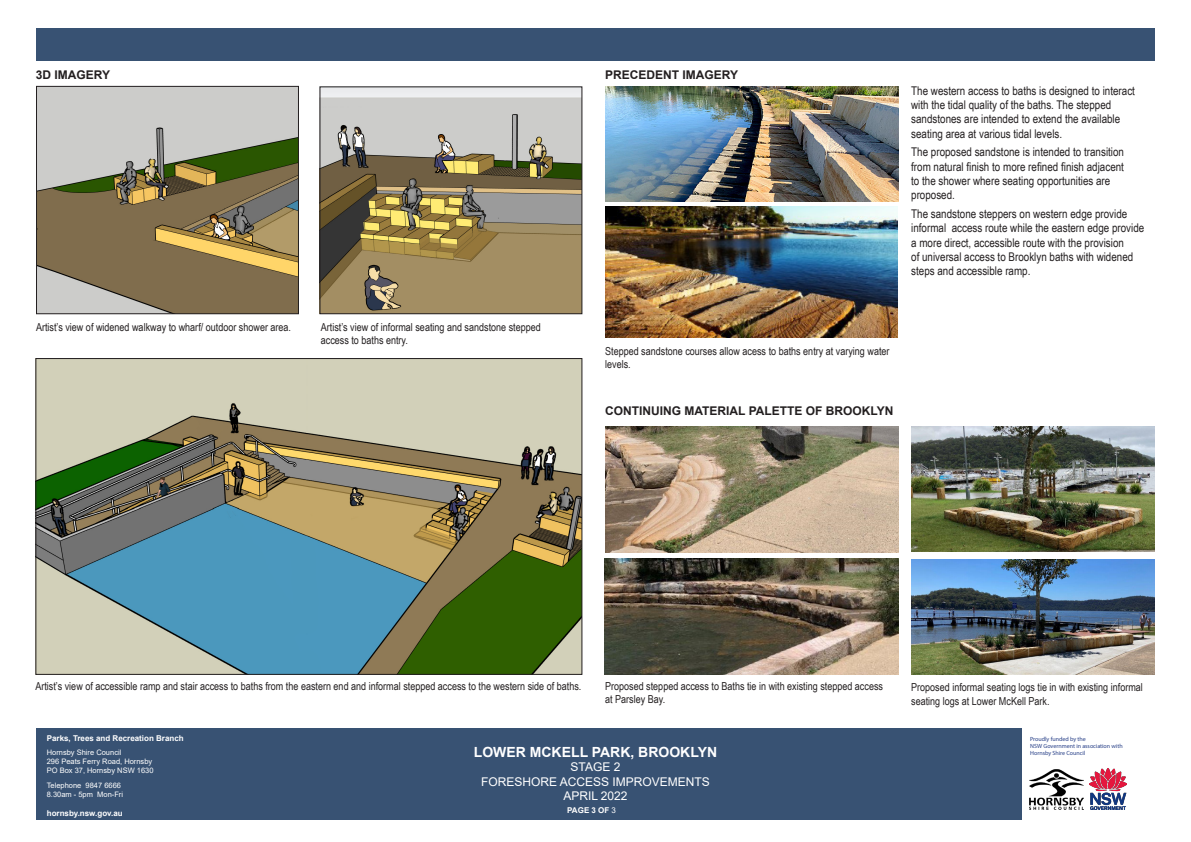
<style>
.page{position:relative;width:1191px;height:842px;background:#fff}
.page>*{position:absolute;margin:0;border:0;box-sizing:border-box;transform-origin:0 0}
.t1{font:700 14px "Arial";color:#fff}
.t2{font:12px/14.4px "Arial Narrow";color:#231f20}
.Small_heading_caps{font:700 12px "Arial";color:#231f20}
.t3{font:12px/14.4px "Arial";color:#fff;text-align:center}
.Image_label_-_black{font:11px/13.2px "Arial Narrow";color:#231f20}
.t4{font:700 8px "Arial";color:#fff}
.t5{font:7.5px/9px "Arial";color:#fff}
.Image_label_-_black-2{font:6px/7.2px "Myriad Pro";color:#284088}
.s1{font-weight:400}
</style>
<div class="page">
<div style="left:36px;top:728px;width:1118px;height:92px;background:#385273"></div>
<div style="left:36px;top:28px;width:1119px;height:33px;background:#385273"></div>
<img style="left:38px;top:88px;width:259px;height:224px">
<div style="left:36px;top:86px;width:263px;height:228px;border:1px solid #231f20"></div>
<img style="left:321px;top:88px;width:259px;height:224px">
<div style="left:319px;top:86px;width:263px;height:228px;border:1px solid #231f20"></div>
<img style="left:605px;top:206px;width:292px;height:132px">
<img style="left:605px;top:86px;width:293px;height:116px">
<img style="left:911px;top:426px;width:243px;height:125px">
<img style="left:37px;top:360px;width:543px;height:313px">
<img style="left:911px;top:559px;width:244px;height:116px">
<img style="left:604px;top:559px;width:294px;height:116px">
<img style="left:605px;top:426px;width:293px;height:126px">
<div style="left:1022px;top:724px;width:132px;height:102px;background:#fff"></div>
<img style="left:1089px;top:768px;width:37px;height:41px">
<img style="left:1029px;top:770px;width:54px;height:39px">
<p class="Small_heading_caps" style="left:36px;top:66px;width:76px">3D IMAGERY</p>
<p class="Small_heading_caps" style="left:605px;top:66px;width:134px">PRECEDENT IMAGERY</p>
<p class="Image_label_-_black" style="left:36px;top:320px;width:257px">Artist’s view of widened walkway to wharf/ outdoor shower area.</p>
<p class="Image_label_-_black" style="left:321px;top:320px;width:221px">Artist’s view of informal seating and sandstone stepped access to baths entry.</p>
<p class="Image_label_-_black" style="left:605px;top:344px;width:286px">Stepped sandstone courses allow acess to baths entry at varying water levels.</p>
<p class="Small_heading_caps" style="left:605px;top:402px;width:290px">CONTINUING MATERIAL PALETTE OF BROOKLYN</p>
<p class="t2" style="left:911px;top:83px;width:225px">The western access to baths is designed to interact with the tidal quality of the baths. The stepped sandstones are intended to extend the available seating area at various tidal levels.</p>
<p class="t2" style="left:911px;top:144px;width:214px">The proposed sandstone is intended to transition from natural finish to more refined finish adjacent to the shower where seating opportunities are proposed.</p>
<p class="t2" style="left:911px;top:206px;width:235px">The sandstone steppers on western edge provide informal access route while the eastern edge provide a more direct, accessible route with the provision<br>of universal access to Brooklyn baths with widened steps and accessible ramp.</p>
<p class="Image_label_-_black" style="left:35px;top:679px;width:547px">Artist’s view of accessible ramp and stair access to baths from the eastern end and informal stepped access to the western side of baths.</p>
<p class="Image_label_-_black" style="left:605px;top:679px;width:279px">Proposed stepped access to Baths tie in with existing stepped access at Parsley Bay.</p>
<p class="t4" style="left:47px;top:732px;width:138px">Parks, Trees and Recreation Branch</p>
<p class="t5" style="left:47px;top:748px;width:108px">Hornsby Shire Council<br>296 Peats Ferry Road, Hornsby<br>PO Box 37, Hornsby NSW 1630</p>
<p class="t5" style="left:47px;top:781px;width:78px">Telephone 9847 6666<br>8.30am - 5pm Mon-Fri</p>
<p class="t4" style="left:47px;top:807px;width:77px">hornsby.nsw.gov.au</p>
<p class="t4" style="left:567px;top:805px;width:50px">PAGE 3 OF <span class="s1">3</span></p>
<p class="t1" style="left:474px;top:742px;width:245px">LOWER MCKELL PARK, BROOKLYN</p>
<p class="t3" style="left:481px;top:760px;width:230px">STAGE 2<br>FORESHORE ACCESS IMPROVEMENTS<br>APRIL 2022</p>
<p class="Image_label_-_black" style="left:911px;top:680px;width:233px">Proposed informal seating logs tie in with existing informal</p>
<p class="Image_label_-_black" style="left:911px;top:694px;width:140px">seating logs at Lower McKell Park.</p>
<p class="Image_label_-_black-2" style="left:1030px;top:735px;width:57px">Proudly funded by the</p>
<p class="Image_label_-_black-2" style="left:1030px;top:742px;width:94px">NSW Government in association with<br>Hornsby Shire Council</p>
</div>
